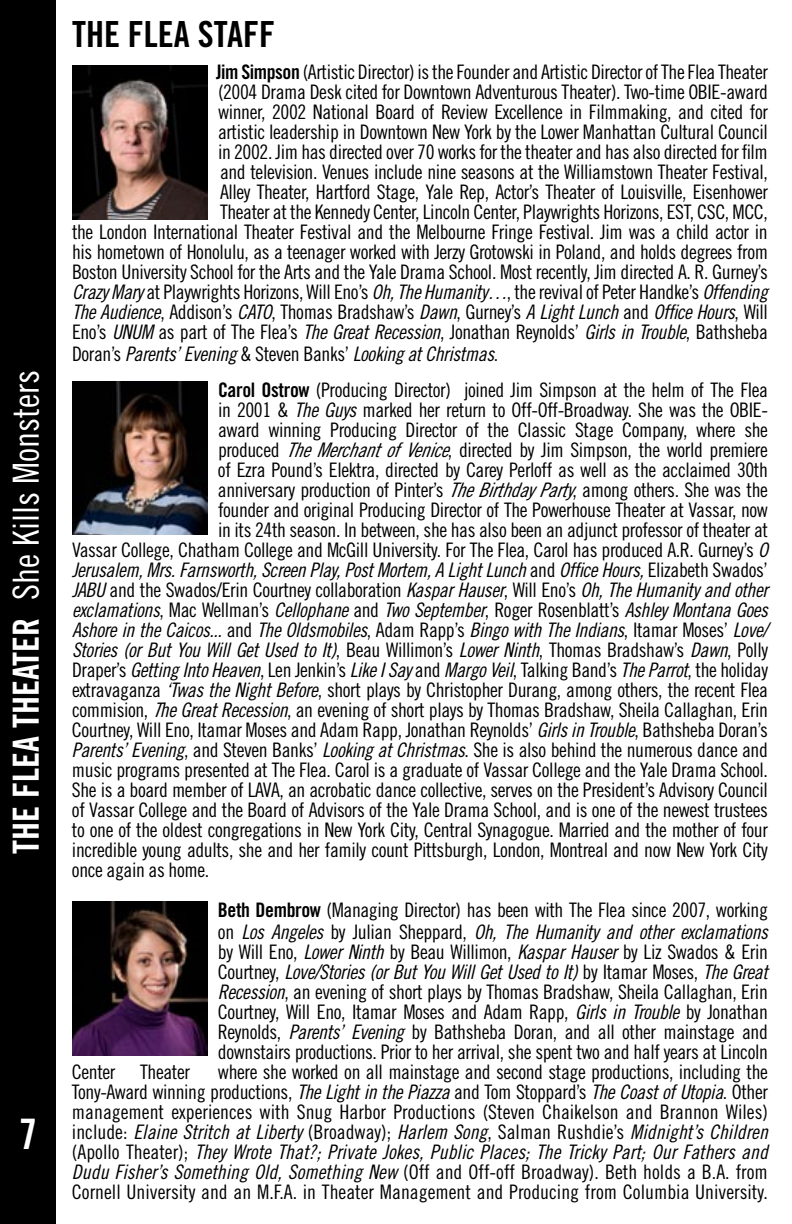
<style>
.page{position:relative;width:792px;height:1224px;background:#fff}
.page>*{position:absolute;margin:0;border:0;box-sizing:border-box;transform-origin:0 0}
.t1{font:42px "Trade Gothic LT Std Bd Cn 20";color:#fff}
.t2{font:36px "Trade Gothic LT Std Cn 18";color:#fff}
.t3{font:36px "Trade Gothic LT Std Bd Cn 20";color:#000}
.t4{font:20px/20px "Trade Gothic LT Std Cn 18";letter-spacing:-.02em;color:#000;text-align:justify}
.t5{font:20px/20px "Trade Gothic LT Std Cn 18 Obl";letter-spacing:-.02em;color:#000;text-align:justify}
.t6{font:20px/20px "Trade Gothic LT Std Cn 18 Obl";color:#000}
.t7{font:20px/20px "Trade Gothic LT Std Cn 18";color:#000}
.s1{font-family:"Trade Gothic LT Std Bd Cn 20"}
.s2{font-family:"Trade Gothic LT Std Cn 18 Obl"}
.s3{font-family:"Trade Gothic LT Std Cn 18"}
.s4{font-style:italic}
</style>
<div class="page">
<div style="left:0;top:0;width:56px;height:1224px;background:#000"></div>
<img style="left:72px;top:381px;width:136px;height:154px">
<img style="left:72px;top:902px;width:136px;height:154px">
<img style="left:72px;top:65px;width:136px;height:154px">
<h2 class="t2" style="left:5px;top:854px;width:486px;rotate:-90deg"><span class="s1">THE FLEA THEATER</span> She Kills Monsters</h2>
<h1 class="t1" style="left:27px;top:1106px;width:20px">3</h1>
<h1 class="t1" style="left:19px;top:1109px;width:20px">7</h1>
<h2 class="t3" style="left:72px;top:12px;width:205px">THE FLEA STAFF</h2>
<p class="t4" style="left:72px;top:62px;width:698px;text-align:right"><span class="s1">Jim Simpson</span> (Artistic Director) is the Founder and Artistic Director of The Flea Theater<br>(2004 Drama Desk cited for Downtown Adventurous Theater). Two-time OBIE-award<br>winner, 2002 National Board of Review Excellence in Filmmaking, and cited for<br>artistic leadership in Downtown New York by the Lower Manhattan Cultural Council<br>in 2002. Jim has directed over 70 works for the theater and has also directed for film<br>and television. Venues include nine seasons at the Williamstown Theater Festival,<br>Alley Theater, Hartford Stage, Yale Rep, Actor’s Theater of Louisville, Eisenhower<br>Theater at the Kennedy Center, Lincoln Center, Playwrights Horizons, EST, CSC, MCC,<br>the London International Theater Festival and the Melbourne Fringe Festival. Jim was a child actor in his hometown of Honolulu, as a teenager worked with Jerzy Grotowski in Poland, and holds degrees from Boston University School for the Arts and the Yale Drama School. Most recently, Jim directed A. R. Gurney’s <span class="s2">Crazy Mary</span> at Playwrights Horizons, Will Eno’s <span class="s2">Oh, The Humanity…</span>, the revival of Peter Handke’s <span class="s2">Offending The Audience</span>, Addison’s <span class="s2">CATO</span>, Thomas Bradshaw’s <span class="s2">Dawn</span>, Gurney’s <span class="s2">A Light Lunch</span> and <span class="s2">Office Hours</span>, Will Eno’s <span class="s2">UNUM</span> as part of The Flea’s <span class="s2">The Great Recession</span>, Jonathan Reynolds’ <span class="s2">Girls in Trouble</span>, Bathsheba</p>
<p class="t5" style="left:72px;top:344px;width:428px"><span class="s3">Doran’s</span> Parents’ Evening <span class="s3">&amp; Steven Banks’</span> Looking at Christmas<span class="s3">.</span></p>
<p class="t4" style="left:72px;top:380px;width:698px;text-align:right"><span class="s1">Carol Ostrow</span> (Producing Director) joined Jim Simpson at the helm of The Flea<br>in 2001 &amp; <span class="s2">The Guys</span> marked her return to Off-Off-Broadway. She was the OBIE-<br>award winning Producing Director of the Classic Stage Company, where she<br>produced <span class="s4">TheMerchantofVenice</span>, directed by Jim Simpson, the world premiere<br>of Ezra Pound’s Elektra, directed by Carey Perloff as well as the acclaimed 30th<br>anniversary production of Pinter’s <span class="s4">TheBirthdayParty</span>, among others. She was the<br>founder and original Producing Director of The Powerhouse Theater at Vassar, now<br>in its 24th season. In between, she has also been an adjunct professor of theater at<br>Vassar College, Chatham College and McGill University. For The Flea, Carol has produced A.R. Gurney’s <span class="s2">O</span></p>
<p class="t5" style="left:72px;top:560px;width:698px">Jerusalem, Mrs. Farnsworth, Screen Play, Post Mortem, A Light Lunch <span class="s3">and</span> Office Hours, <span class="s3">Elizabeth Swados’</span></p>
<p class="t4" style="left:72px;top:580px;width:697px"><span class="s2">JABU</span> and the Swados/Erin Courtney collaboration <span class="s2">Kaspar Hauser</span>, Will Eno’s <span class="s2">Oh, The Humanity and other</span></p>
<p class="t5" style="left:72px;top:600px;width:698px">exclamations<span class="s3">, Mac Wellman’s</span> Cellophane <span class="s3">and</span> Two September<span class="s3">, Roger Rosenblatt’s</span> Ashley Montana Goes Ashore in the Caicos... <span class="s3">and</span> The Oldsmobiles<span class="s3">, Adam Rapp’s</span> Bingo with The Indians<span class="s3">, Itamar Moses’</span> Love/ Stories (or But You Will Get Used to It)<span class="s3">, Beau Willimon’s</span> Lower Ninth<span class="s3">, Thomas Bradshaw’s</span> Dawn<span class="s3">, Polly</span></p>
<p class="t4" style="left:72px;top:660px;width:698px">Draper’s <span class="s2">Getting Into Heaven</span>, Len Jenkin’s <span class="s2">Like I Say</span> and <span class="s2">Margo Veil</span>, Talking Band’s <span class="s2">The Parrot</span>, the holiday extravaganza <span class="s2">‘Twas the Night Before</span>, short plays by Christopher Durang, among others, the recent Flea commision, <span class="s4">T</span><span class="s2">he Great Recession</span>, an evening of short plays by Thomas Bradshaw, Sheila Callaghan, Erin Courtney, Will Eno, Itamar Moses and Adam Rapp, Jonathan Reynolds’ <span class="s2">Girls in Trouble</span>, Bathsheba Doran’s <span class="s2">Parents’ Evening</span>, and Steven Banks’ <span class="s2">Looking at Christmas</span>. She is also behind the numerous dance and music programs presented at The Flea. Carol is a graduate of Vassar College and the Yale Drama School.<br>She is a board member of LAVA, an acrobatic dance collective, serves on the President’s Advisory Council of Vassar College and the Board of Advisors of the Yale Drama School, and is one of the newest trustees to one of the oldest congregations in New York City, Central Synagogue. Married and the mother of four incredible young adults, she and her family count Pittsburgh, London, Montreal and now New York City once again as home.</p>
<p class="t4" style="left:218px;top:900px;width:552px"><span class="s1">Beth Dembrow</span> (Managing Director) has been with The Flea since 2007, working</p>
<p class="t5" style="left:218px;top:922px;width:551px"><span class="s3">on</span> Los Angeles <span class="s3">by Julian Sheppard,</span> Oh, The Humanity and other exclamations</p>
<p class="t4" style="left:218px;top:942px;width:551px">by Will Eno, <span class="s2">Lower Ninth</span> by Beau Willimon, <span class="s2">Kaspar Hauser</span> by Liz Swados &amp; Erin</p>
<p class="t5" style="left:218px;top:962px;width:552px"><span class="s3">Courtney,</span> Love/Stories (or But You Will Get Used to It) <span class="s3">by Itamar Moses,</span> The Great</p>
<p class="t4" style="left:218px;top:982px;width:552px"><span class="s2">Recession</span>, an evening of short plays by Thomas Bradshaw, Sheila Callaghan, Erin Courtney, Will Eno, Itamar Moses and Adam Rapp, <span class="s2">Girls in Trouble</span> by Jonathan Reynolds, <span class="s2">Parents’ Evening</span> by Bathsheba Doran, and all other mainstage and downstairs productions. Prior to her arrival, she spent two and half years at Lincoln</p>
<p class="t4" style="left:72px;top:1062px;width:119px">Center Theater</p>
<p class="t4" style="left:72px;top:1062px;width:698px;text-indent:146px">where she worked on all mainstage and second stage productions, including the Tony-Award winning productions, <span class="s2">The Light in the Piazza</span> and Tom Stoppard’s <span class="s2">The Coast of Utopia</span>. Other management experiences with Snug Harbor Productions (Steven Chaikelson and Brannon Wiles)</p>
<p class="t6" style="left:72px;top:1122px;width:698px"><span class="s3">include:</span> Elaine Stritch at Liberty <span class="s3">(Broadway);</span> Harlem Song<span class="s3">, Salman Rushdie’s</span> Midnight’s Children <span class="s3">(Apollo Theater);</span> They Wrote That?; Private Jokes, Public Places; The Tricky Part; Our Fathers and</p>
<p class="t7" style="left:72px;top:1162px;width:698px"><span class="s2">Dudu Fisher’s Something Old, Something New</span> (Off and Off-off Broadway). Beth holds a B.A. from<br>Cornell University and an M.F.A. in Theater Management and Producing from Columbia University.</p>
</div>
